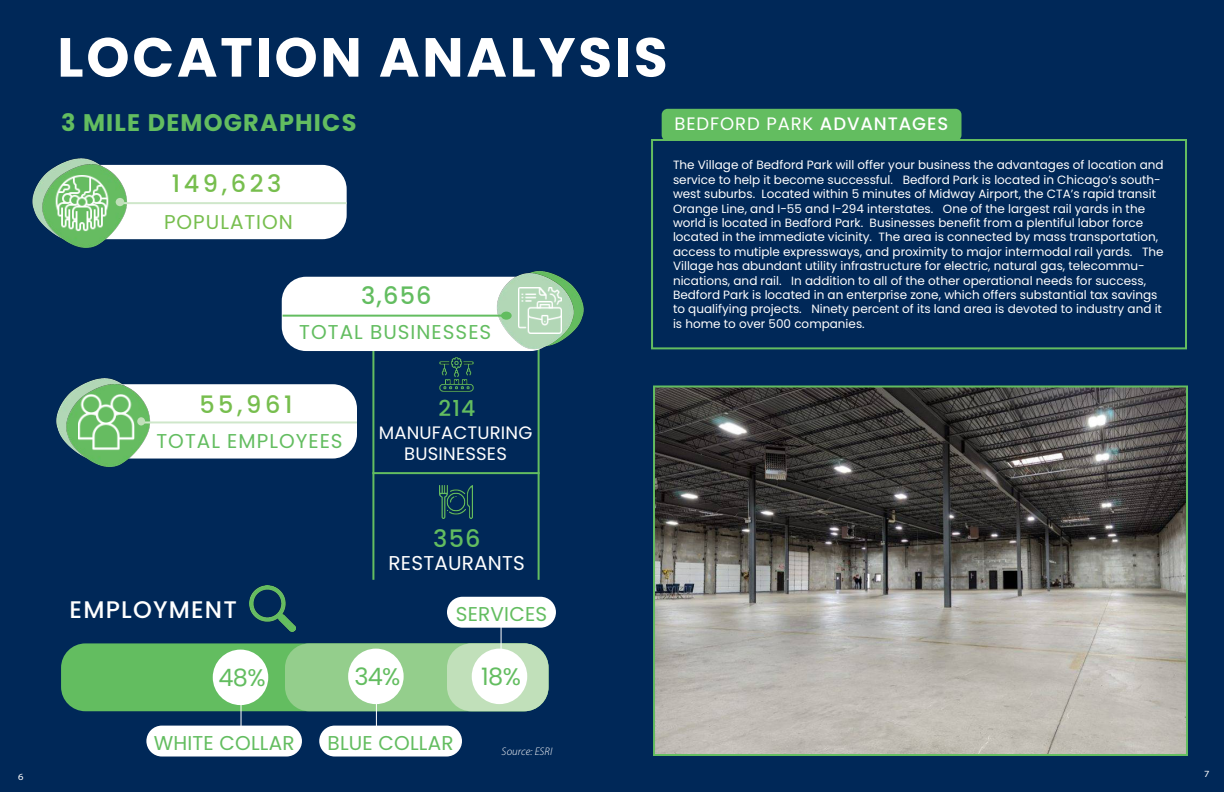
<style>
.page{position:relative;width:1224px;height:792px;background:#002858}
.page>*{position:absolute;margin:0;border:0;box-sizing:border-box;transform-origin:0 0}
.t1{font:700 55px "Poppins";letter-spacing:.05em;color:#fff}
.t2{font:700 24px "Poppins";letter-spacing:.05em;color:#63bd60}
.t3{font:500 24px "Poppins";letter-spacing:.15em;color:#77be4e}
.t4{font:500 24px "Poppins";letter-spacing:.05em;color:#fff}
.t5{font:24px "Poppins";color:#63bd60}
.Cawley_BODY_COPY{font:500 24px "Poppins";letter-spacing:.05em;color:#63bd60}
.Cawley_BODY_COPY-2{font:500 22px "Poppins";color:#63bd60}
.t6{font:20px "Poppins";letter-spacing:.01em;color:#63bd60}
.t7{font:20px "Poppins";letter-spacing:.05em;color:#63bd60}
.t8{font:20px "Poppins";letter-spacing:.01em;color:#fff}
.t9{font:20px "Poppins";letter-spacing:.05em;color:#77be4e}
.t10{font:18px "Poppins";letter-spacing:.01em;color:#fff}
.t11{font:18px "Poppins";letter-spacing:.05em;color:#fff}
.t12{font:12px/14.4px "Poppins";color:#fff}
.t13{font:italic 300 11px "Myriad Pro";letter-spacing:.01em;color:#fff}
.t14{font:9.4px "Myriad Pro";color:#fff;scale:1.11 1}
.s1{font-weight:500}
</style>
<div class="page">
<div style="left:662px;top:109px;width:299px;height:32px;background:#63bd60;border-radius:6px"></div>
<div style="left:651px;top:139px;width:536px;height:210px;border:2px solid #63bd60"></div>
<hr style="left:538px;top:324px;width:2px;height:256px;background:#63bd60">
<div style="left:61px;top:643px;width:487px;height:68px;background:#63bd60;border-radius:24px"></div>
<div style="left:285px;top:643px;width:264px;height:68px;background:#94ce8c;border-radius:24px"></div>
<div style="left:447px;top:643px;width:101px;height:68px;background:#c1e0ba;border-radius:24px"></div>
<hr style="left:241px;top:694px;width:1px;height:60px;background:#fff">
<hr style="left:376px;top:681px;width:1px;height:60px;background:#fff">
<hr style="left:501px;top:613px;width:1px;height:60px;background:#fff">
<div style="left:213px;top:650px;width:55px;height:55px;background:#fff;border-radius:50%"></div>
<hr style="left:372px;top:347px;width:2px;height:233px;background:#63bd60">
<div style="left:319px;top:726px;width:143px;height:31px;background:#fff;border-radius:15px"></div>
<div style="left:146px;top:726px;width:156px;height:31px;background:#fff;border-radius:15px"></div>
<div style="left:447px;top:597px;width:109px;height:31px;background:#fff;border-radius:15px"></div>
<img style="left:249px;top:585px;width:46px;height:46px">
<div style="left:66px;top:165px;width:281px;height:74px;background:#fff;border-radius:24px"></div>
<img style="left:32px;top:158px;width:106px;height:90px">
<img style="left:55px;top:176px;width:56px;height:55px">
<hr style="left:118px;top:202px;width:229px;height:2px;background:#cfe7ca">
<div style="left:116px;top:198px;width:8px;height:8px;background:#c1e0ba;border-radius:50%"></div>
<div style="left:282px;top:277px;width:273px;height:74px;background:#fff;border-radius:24px"></div>
<img style="left:487px;top:270px;width:97px;height:90px">
<img style="left:518px;top:288px;width:43px;height:45px">
<hr style="left:283px;top:315px;width:222px;height:2px;background:#63bd60">
<div style="left:501px;top:312px;width:11px;height:8px;background:#63bd60;border-radius:50%"></div>
<img style="left:439px;top:357px;width:35px;height:35px">
<img style="left:439px;top:485px;width:34px;height:33px">
<div style="left:89px;top:384px;width:268px;height:75px;background:#fff;border-radius:24px"></div>
<img style="left:56px;top:378px;width:106px;height:89px">
<img style="left:79px;top:395px;width:55px;height:55px">
<hr style="left:139px;top:421px;width:218px;height:2px;background:#cfe7ca">
<div style="left:137px;top:417px;width:8px;height:9px;background:#c1e0ba;border-radius:50%"></div>
<hr style="left:372px;top:472px;width:168px;height:2px;background:#63bd60">
<div style="left:348px;top:649px;width:56px;height:55px;background:#fff;border-radius:50%"></div>
<div style="left:472px;top:649px;width:55px;height:55px;background:#fff;border-radius:50%"></div>
<img style="left:656px;top:389px;width:529px;height:364px">
<div style="left:653px;top:386px;width:535px;height:370px;border:2px solid #63bd60"></div>
<p class="t1" style="left:57px;top:26px;width:612px">LOCATION ANALYSIS</p>
<p class="t2" style="left:61px;top:109px;width:297px">3 MILE DEMOGRAPHICS</p>
<p class="t11" style="left:675px;top:114px;width:275px">BEDFORD PARK <span class="s1">ADVANTAGES</span></p>
<p class="t3" style="left:172px;top:170px;width:111px">149,623</p>
<p class="t9" style="left:164px;top:210px;width:131px">POPULATION</p>
<p class="Cawley_BODY_COPY" style="left:361px;top:281px;width:72px">3,656</p>
<p class="t7" style="left:299px;top:320px;width:194px">TOTAL BUSINESSES</p>
<p class="t3" style="left:199px;top:390px;width:95px">55,961</p>
<p class="t7" style="left:156px;top:429px;width:188px">TOTAL EMPLOYEES</p>
<p class="Cawley_BODY_COPY-2" style="left:439px;top:395px;width:38px">214</p>
<p class="t10" style="left:379px;top:422px;width:155px">MANUFACTURING</p>
<p class="t10" style="left:404px;top:443px;width:104px">BUSINESSES</p>
<p class="t4" style="left:70px;top:596px;width:169px">EMPLOYMENT</p>
<p class="t5" style="left:219px;top:664px;width:49px">48%</p>
<p class="Cawley_BODY_COPY" style="left:433px;top:525px;width:49px">356</p>
<p class="t8" style="left:389px;top:552px;width:138px">RESTAURANTS</p>
<p class="t6" style="left:456px;top:602px;width:93px">SERVICES</p>
<p class="t5" style="left:354px;top:663px;width:48px">34%</p>
<p class="t5" style="left:481px;top:663px;width:41px">18%</p>
<p class="t6" style="left:154px;top:731px;width:142px">WHITE COLLAR</p>
<p class="t6" style="left:328px;top:731px;width:128px">BLUE COLLAR</p>
<p class="t13" style="left:502px;top:745px;width:52px">Source: ESRI</p>
<p class="t12" style="left:673px;top:158px;width:492px">The Village of Bedford Park will offer your business the advantages of location and service to help it become successful. Bedford Park is located in Chicago’s south&shy;west suburbs. Located within 5 minutes of Midway Airport, the CTA’s rapid transit Orange Line, and I-55 and I-294 interstates. One of the largest rail yards in the world is located in Bedford Park. Businesses benefit from a plentiful labor force located in the immediate vicinity. The area is connected by mass transportation, access to mutiple expressways, and proximity to major intermodal rail yards. The Village has abundant utility infrastructure for electric, natural gas, telecommu&shy;nications, and rail. In addition to all of the other operational needs for success, Bedford Park is located in an enterprise zone, which offers substantial tax savings to qualifying projects. Ninety percent of its land area is devoted to industry and it is home to over 500 companies.</p>
<p class="t14" style="left:18px;top:771px;width:6px">6</p>
<p class="t14" style="left:1204px;top:768px;width:6px">7</p>
</div>
